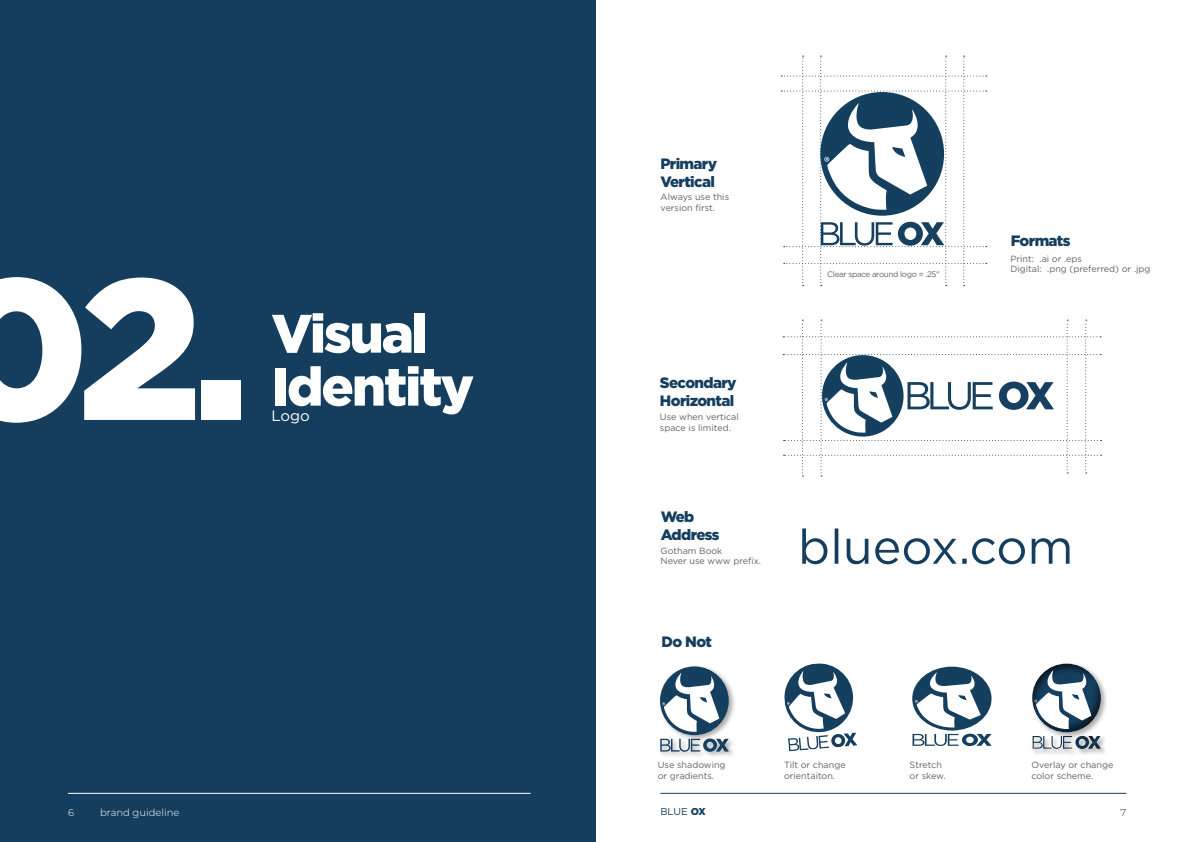
<style>
.page{position:relative;width:1191px;height:842px;background:#fff}
.page>*{position:absolute;margin:0;border:0;box-sizing:border-box;transform-origin:0 0}
.Big_TItle{font:900 200px "Gotham";color:#fff}
.TITLE_5{font:900 54px "Gotham";letter-spacing:-.04em;color:#fff}
.TITLE_2_Left{font:900 15px/18px "Gotham";letter-spacing:-.04em;color:#153e5e}
.TITLE_2_Left-2{font:15px "Gotham";color:#fff}
.t1{font:300 10px "Montserrat";color:#fff}
.t2{font:10px "Gotham";color:#153e5e}
.t3{font:300 10px "Montserrat";color:#153e5e}
.TITLE_2_Left-3{font:9px/10.8px "Gotham";color:#5f6160}
.TITLE_2_Left-4{font:8px "Gotham";letter-spacing:-.04em;color:#5f6160}
.s1{font-weight:900}
</style>
<div class="page">
<div style="left:0;top:0;width:595px;height:842px;background:#153e5e"></div>
<hr style="left:660px;top:793px;width:466px;height:1px;background:#153e5e">
<hr style="left:68px;top:793px;width:462px;height:1px;background:#fff">
<svg style="left:781px;top:56px;width:205px;height:230px"></svg>
<div style="left:658px;top:665px;width:77px;height:94px;background:#231f20;opacity:.37"></div>
<svg style="left:660px;top:738px;width:69px;height:14px"></svg>
<div style="left:660px;top:666px;width:69px;height:69px;background:#153f5f;border-radius:50%"></div>
<svg style="left:662px;top:672px;width:57px;height:60px"></svg>
<div style="left:1030px;top:662px;width:77px;height:94px;background:#231f20;opacity:.37"></div>
<div style="left:1029px;top:661px;width:73px;height:90px;background:#231f20;opacity:.8"></div>
<svg style="left:784px;top:663px;width:73px;height:88px"></svg>
<svg style="left:912px;top:734px;width:79px;height:12px"></svg>
<div style="left:912px;top:667px;width:79px;height:63px;background:#153f5f;border-radius:50%"></div>
<svg style="left:914px;top:672px;width:66px;height:55px"></svg>
<svg style="left:783px;top:320px;width:318px;height:156px"></svg>
<svg style="left:802px;top:528px;width:267px;height:36px"></svg>
<p class="TITLE_2_Left" style="left:660px;top:154px;width:58px">Primary<br>Vertical</p>
<p class="Big_TItle" style="left:-56px;top:211px;width:307px">02.</p>
<p class="TITLE_5" style="left:271px;top:296px;width:158px">Visual</p>
<p class="TITLE_5" style="left:271px;top:349px;width:204px">Identity</p>
<p class="TITLE_2_Left-2" style="left:271px;top:406px;width:40px">Logo</p>
<p class="TITLE_2_Left-3" style="left:660px;top:192px;width:70px">Always use this version first.</p>
<p class="TITLE_2_Left" style="left:660px;top:374px;width:78px">Secondary<br>Horizontal</p>
<p class="TITLE_2_Left-3" style="left:660px;top:411px;width:80px">Use when vertical space is limited.</p>
<p class="TITLE_2_Left" style="left:660px;top:507px;width:60px">Web<br>Address</p>
<p class="TITLE_2_Left-3" style="left:660px;top:545px;width:102px">Gotham Book<br>Never use www prefix.</p>
<p class="TITLE_2_Left" style="left:661px;top:633px;width:52px">Do Not</p>
<p class="TITLE_2_Left-4" style="left:827px;top:269px;width:114px">Clear space around logo = .25"</p>
<p class="TITLE_2_Left" style="left:1010px;top:232px;width:61px">Formats</p>
<p class="TITLE_2_Left-3" style="left:1010px;top:253px;width:73px">Print: .ai or .eps</p>
<p class="TITLE_2_Left-3" style="left:1010px;top:264px;width:141px">Digital: .png (preferred) or .jpg</p>
<p class="TITLE_2_Left-3" style="left:658px;top:759px;width:69px">Use shadowing or gradients.</p>
<p class="TITLE_2_Left-3" style="left:784px;top:759px;width:63px">Tilt or change orientaiton.</p>
<p class="TITLE_2_Left-3" style="left:909px;top:759px;width:37px">Stretch or skew.</p>
<p class="TITLE_2_Left-3" style="left:1031px;top:759px;width:83px">Overlay or change color scheme.</p>
<p class="t1" style="left:68px;top:805px;width:8px">6</p>
<p class="t1" style="left:100px;top:805px;width:81px">brand guideline</p>
<p class="t2" style="left:660px;top:805px;width:47px">BLUE <span class="s1">OX</span></p>
<p class="t3" style="left:1120px;top:805px;width:7px">7</p>
</div>
